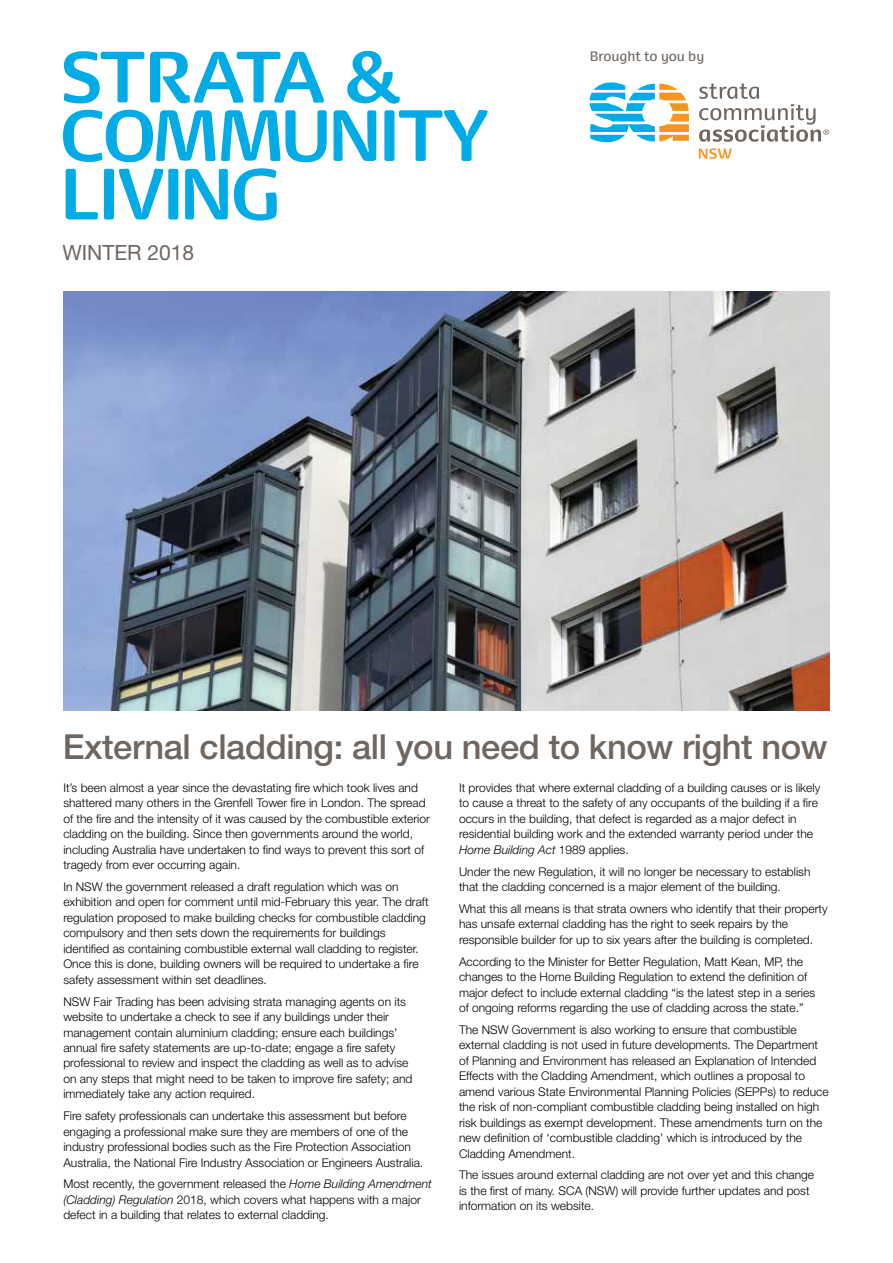
<style>
.page{position:relative;width:893px;height:1263px;background:#fff}
.page>*{position:absolute;margin:0;border:0;box-sizing:border-box;transform-origin:0 0}
.t1{font:700 69px/58.5px "Dancer Pro";letter-spacing:-.05em;color:#00abe6}
.t2{font:500 34.5px "Helvetica Neue";letter-spacing:-.01em;color:#6f6660}
.t3{font:21px "Helvetica Neue";color:#6f6660}
.t4{font:13.05px "Dancer Pro";color:#6f6660}
.t5{font:300 12px/15.5px "Helvetica Neue";color:#000}
.s1{font-style:italic}
</style>
<div class="page">
<svg style="left:590px;top:82px;width:99px;height:60px"></svg>
<svg style="left:699px;top:83px;width:130px;height:59px"></svg>
<svg style="left:699px;top:148px;width:33px;height:11px"></svg>
<img style="left:64px;top:291px;width:765px;height:419px">
<h1 class="t1" style="left:60px;top:44px;width:431px">STRATA &amp;<br>COMMUNITY<br>LIVING</h1>
<h3 class="t3" style="left:62px;top:240px;width:133px">WINTER 2018</h3>
<p class="t4" style="left:590px;top:47px;width:116px">Brought to you by</p>
<h2 class="t2" style="left:63px;top:726px;width:766px">External cladding: all you need to know right now</h2>
<p class="t5" style="left:63px;top:780px;width:368px">It’s been almost a year since the devastating fire which took lives and shattered many others in the Grenfell Tower fire in London. The spread of the fire and the intensity of it was caused by the combustible exterior cladding on the building. Since then governments around the world, including Australia have undertaken to find ways to prevent this sort of tragedy from ever occurring again.</p>
<p class="t5" style="left:63px;top:879px;width:367px">In NSW the government released a draft regulation which was on exhibition and open for comment until mid-February this year. The draft regulation proposed to make building checks for combustible cladding compulsory and then sets down the requirements for buildings identified as containing combustible external wall cladding to register.<br>Once this is done, building owners will be required to undertake a fire safety assessment within set deadlines.</p>
<p class="t5" style="left:63px;top:993px;width:350px">NSW Fair Trading has been advising strata managing agents on its website to undertake a check to see if any buildings under their management contain aluminium cladding; ensure each buildings’ annual fire safety statements are up-to-date; engage a fire safety professional to review and inspect the cladding as well as to advise on any steps that might need to be taken to improve fire safety; and immediately take any action required.</p>
<p class="t5" style="left:63px;top:1108px;width:361px">Fire safety professionals can undertake this assessment but before engaging a professional make sure they are members of one of the industry professional bodies such as the Fire Protection Association Australia, the National Fire Industry Association or Engineers Australia.</p>
<p class="t5" style="left:63px;top:1176px;width:370px">Most recently, the government released the <span class="s1">Home Building Amendment (Cladding) Regulation</span> 2018, which covers what happens with a major defect in a building that relates to external cladding.</p>
<p class="t5" style="left:459px;top:780px;width:363px">It provides that where external cladding of a building causes or is likely to cause a threat to the safety of any occupants of the building if a fire occurs in the building, that defect is regarded as a major defect in residential building work and the extended warranty period under the <span class="s1">Home Building Act</span> 1989 applies.</p>
<p class="t5" style="left:459px;top:863px;width:353px">Under the new Regulation, it will no longer be necessary to establish that the cladding concerned is a major element of the building.</p>
<p class="t5" style="left:459px;top:901px;width:370px">What this all means is that strata owners who identify that their property has unsafe external cladding has the right to seek repairs by the responsible builder for up to six years after the building is completed.</p>
<p class="t5" style="left:459px;top:953px;width:358px">According to the Minister for Better Regulation, Matt Kean, MP, the changes to the Home Building Regulation to extend the definition of major defect to include external cladding “is the latest step in a series of ongoing reforms regarding the use of cladding across the state.”</p>
<p class="t5" style="left:459px;top:1022px;width:371px">The NSW Government is also working to ensure that combustible external cladding is not used in future developments. The Department of Planning and Environment has released an Explanation of Intended Effects with the Cladding Amendment, which outlines a proposal to amend various State Environmental Planning Policies (SEPPs) to reduce the risk of non-compliant combustible cladding being installed on high risk buildings as exempt development. These amendments turn on the new definition of ‘combustible cladding’ which is introduced by the Cladding Amendment.</p>
<p class="t5" style="left:459px;top:1167px;width:356px">The issues around external cladding are not over yet and this change is the first of many. SCA (NSW) will provide further updates and post information on its website.</p>
</div>
